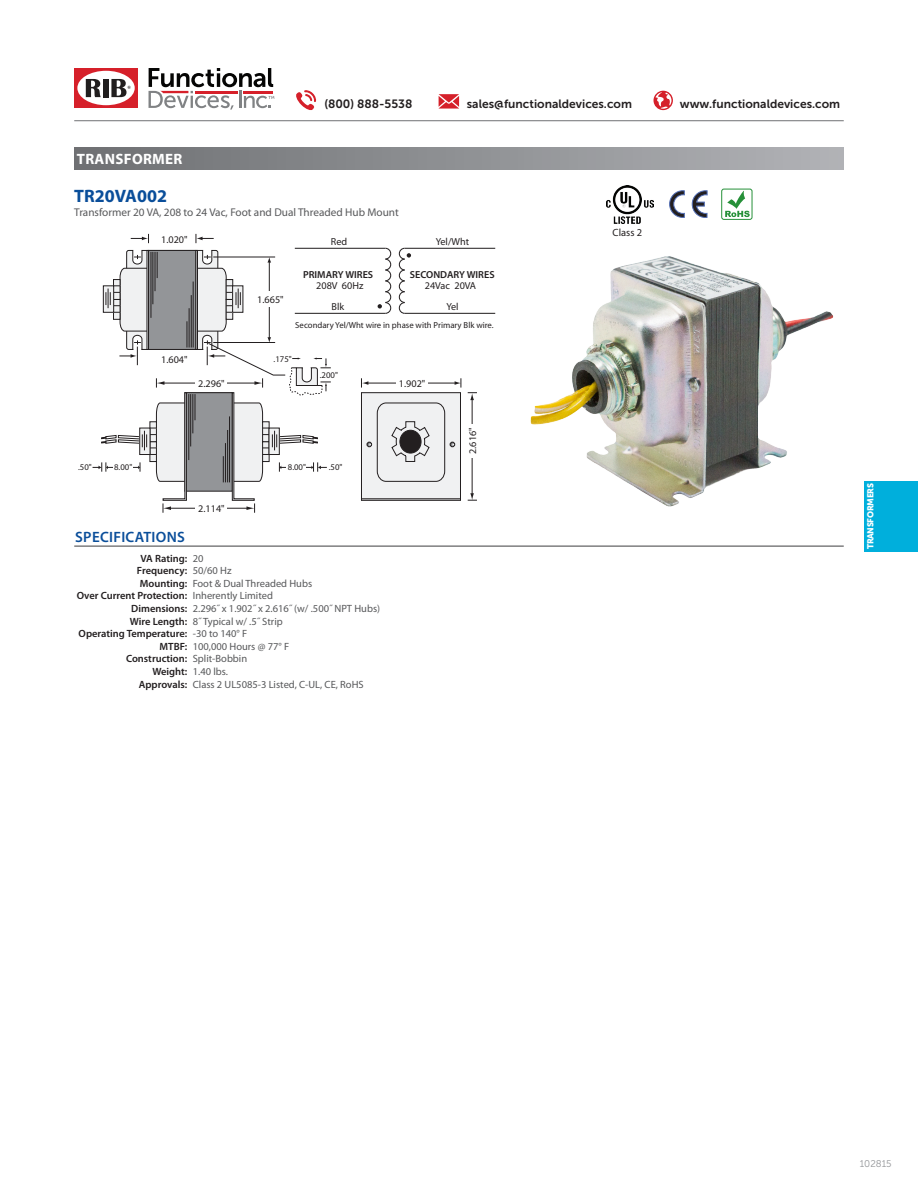
<style>
.page{position:relative;width:918px;height:1188px;background:#fff}
.page>*{position:absolute;margin:0;border:0;box-sizing:border-box;transform-origin:0 0}
.t1{font:700 18px "Myriad Pro";color:#0a4e9a}
.t2{font:600 15px "Myriad Pro";letter-spacing:.02em;color:#0a4e9a}
.t3{font:700 15px "Myriad Pro";letter-spacing:.02em;color:#fff}
.t4{font:12px "Museo Sans 700";color:#231f20}
.t5{font:11.25px "Myriad Pro";color:#57585a}
.t6{font:10.5px "Myriad Pro";color:#57585a}
.t7{font:600 10.5px "Myriad Pro";color:#231f20}
.t8{font:10.5px "Myriad Pro";color:#231f20}
.t9{font:10.2px "Myriad Pro";color:#231f20}
.t10{font:600 10.2px "Myriad Pro";color:#231f20}
.t11{font:9.75px "Museo Sans 300";color:#939598}
.t12{font:8.7px "Myriad Pro";color:#231f20}
.t13{font:8.7px "Museo Sans 900";letter-spacing:-.04em;color:#fff}
</style>
<div class="page">
<div style="left:74px;top:68px;width:64px;height:40px;background:#d6202a"></div>
<div style="left:77px;top:71px;width:58px;height:34px;background:#fff;border-radius:50%"></div>
<svg style="left:86px;top:79px;width:15px;height:18px"></svg>
<div style="left:103px;top:79px;width:5px;height:18px;background:#211e1e"></div>
<svg style="left:111px;top:79px;width:20px;height:18px"></svg>
<svg style="left:149px;top:68px;width:125px;height:42px"></svg>
<hr style="left:74px;top:120px;width:770px;height:1px;background:#6f7073">
<svg style="left:296px;top:90px;width:20px;height:20px"></svg>
<svg style="left:654px;top:91px;width:19px;height:19px"></svg>
<svg style="left:439px;top:94px;width:20px;height:15px"></svg>
<div style="left:864px;top:481px;width:54px;height:71px;background:#00afdc"></div>
<div style="left:74px;top:147px;width:769px;height:22px;background:linear-gradient(to right,#6e7073,#b1b2b6)"></div>
<div style="left:361px;top:393px;width:99px;height:107px;background:#f0f1f2"></div>
<div style="left:361px;top:392px;width:100px;height:109px;border:1px solid #231f20"></div>
<div style="left:361px;top:498px;width:100px;height:3px;border:1px solid #231f20"></div>
<svg style="left:131px;top:234px;width:18px;height:9px"></svg>
<svg style="left:196px;top:234px;width:18px;height:9px"></svg>
<hr style="left:472px;top:399px;width:1px;height:96px;background:#231f20">
<svg style="left:468px;top:392px;width:9px;height:8px"></svg>
<svg style="left:468px;top:493px;width:9px;height:8px"></svg>
<hr style="left:367px;top:383px;width:89px;height:1px;background:#231f20">
<svg style="left:361px;top:378px;width:7px;height:10px"></svg>
<svg style="left:455px;top:378px;width:7px;height:10px"></svg>
<svg style="left:367px;top:402px;width:88px;height:80px"></svg>
<div style="left:396px;top:377px;width:32px;height:13px;background:#fff"></div>
<div style="left:465px;top:425px;width:13px;height:33px;background:#fff"></div>
<svg style="left:93px;top:250px;width:238px;height:263px"></svg>
<hr style="left:295px;top:248px;width:90px;height:1px;background:#231f20">
<hr style="left:295px;top:313px;width:90px;height:1px;background:#231f20">
<hr style="left:405px;top:248px;width:90px;height:1px;background:#231f20">
<hr style="left:405px;top:313px;width:90px;height:1px;background:#231f20">
<svg style="left:378px;top:247px;width:14px;height:67px"></svg>
<svg style="left:398px;top:247px;width:13px;height:67px"></svg>
<hr style="left:74px;top:546px;width:770px;height:1px;background:#3e3e3f">
<img style="left:530px;top:256px;width:304px;height:251px">
<svg style="left:692px;top:191px;width:15px;height:27px"></svg>
<svg style="left:670px;top:191px;width:14px;height:27px"></svg>
<svg style="left:725px;top:191px;width:25px;height:26px"></svg>
<div style="left:721px;top:189px;width:31px;height:31px;border:1px solid #269039;border-radius:2px"></div>
<img style="left:606px;top:185px;width:48px;height:39px">
<h2 class="t3" style="left:77px;top:149px;width:107px">TRANSFORMER</h2>
<p class="t4" style="left:324px;top:98px;width:90px">(800) 888-5538</p>
<p class="t4" style="left:467px;top:98px;width:167px">sales@functionaldevices.com</p>
<p class="t4" style="left:680px;top:98px;width:162px">www.functionaldevices.com</p>
<p class="t1" style="left:74px;top:185px;width:94px">TR20VA002</p>
<p class="t5" style="left:74px;top:205px;width:326px">Transformer 20 VA, 208 to 24 Vac, Foot and Dual Threaded Hub Mount</p>
<p class="t9" style="left:161px;top:233px;width:28px">1.020"</p>
<p class="t9" style="left:331px;top:235px;width:18px">Red</p>
<p class="t9" style="left:436px;top:235px;width:35px">Yel/Wht</p>
<p class="t10" style="left:303px;top:268px;width:72px">PRIMARY WIRES</p>
<p class="t10" style="left:410px;top:268px;width:86px">SECONDARY WIRES</p>
<p class="t9" style="left:257px;top:293px;width:28px">1.665"</p>
<p class="t9" style="left:316px;top:279px;width:49px">208V 60Hz</p>
<p class="t9" style="left:425px;top:279px;width:53px">24Vac 20VA</p>
<p class="t9" style="left:446px;top:300px;width:14px">Yel</p>
<p class="t12" style="left:295px;top:319px;width:200px">Secondary Yel/Wht wire in phase with Primary Blk wire.</p>
<p class="t9" style="left:332px;top:300px;width:14px">Blk</p>
<p class="t9" style="left:161px;top:354px;width:28px">1.604"</p>
<p class="t12" style="left:274px;top:353px;width:20px">.175"</p>
<p class="t9" style="left:198px;top:377px;width:28px">2.296"</p>
<p class="t12" style="left:320px;top:370px;width:20px">.200"</p>
<p class="t9" style="left:399px;top:377px;width:28px">1.902"</p>
<p class="t12" style="left:78px;top:462px;width:15px">.50"</p>
<p class="t12" style="left:114px;top:462px;width:20px">8.00"</p>
<p class="t12" style="left:288px;top:462px;width:20px">8.00"</p>
<p class="t12" style="left:329px;top:462px;width:15px">.50"</p>
<p class="t2" style="left:75px;top:527px;width:111px">SPECIFICATIONS</p>
<p class="t9" style="left:198px;top:502px;width:28px">2.114"</p>
<p class="t7" style="left:141px;top:551px;width:48px">VA Rating:</p>
<p class="t7" style="left:137px;top:564px;width:52px">Frequency:</p>
<p class="t7" style="left:140px;top:577px;width:49px">Mounting:</p>
<p class="t7" style="left:77px;top:589px;width:112px">Over Current Protection:</p>
<p class="t7" style="left:131px;top:602px;width:58px">Dimensions:</p>
<p class="t7" style="left:130px;top:614px;width:59px">Wire Length:</p>
<p class="t7" style="left:79px;top:627px;width:110px">Operating Temperature:</p>
<p class="t7" style="left:160px;top:640px;width:29px">MTBF:</p>
<p class="t7" style="left:126px;top:652px;width:63px">Construction:</p>
<p class="t7" style="left:152px;top:665px;width:36px">Weight:</p>
<p class="t7" style="left:139px;top:677px;width:50px">Approvals:</p>
<p class="t6" style="left:193px;top:552px;width:12px">20</p>
<p class="t6" style="left:193px;top:564px;width:40px">50/60 Hz</p>
<p class="t6" style="left:193px;top:577px;width:121px">Foot &amp; Dual Threaded Hubs</p>
<p class="t6" style="left:193px;top:589px;width:82px">Inherently Limited</p>
<p class="t6" style="left:193px;top:602px;width:189px">2.296˝ x 1.902˝ x 2.616˝ (w/ .500˝ NPT Hubs)</p>
<p class="t6" style="left:193px;top:615px;width:91px">8˝ Typical w/ .5˝ Strip</p>
<p class="t6" style="left:193px;top:627px;width:56px">-30 to 140° F</p>
<p class="t6" style="left:193px;top:640px;width:98px">100,000 Hours @ 77° F</p>
<p class="t6" style="left:193px;top:652px;width:56px">Split-Bobbin</p>
<p class="t6" style="left:193px;top:665px;width:37px">1.40 lbs.</p>
<p class="t6" style="left:193px;top:678px;width:172px">Class 2 UL5085-3 Listed, C-UL, CE, RoHS</p>
<p class="t9" style="left:466px;top:454px;width:28px;rotate:-90deg">2.616"</p>
<p class="t8" style="left:613px;top:226px;width:31px">Class 2</p>
<p class="t13" style="left:865px;top:549px;width:68px;rotate:-90deg">TRANSFORMERS</p>
<p class="t11" style="left:860px;top:1158px;width:33px">102815</p>
</div>
